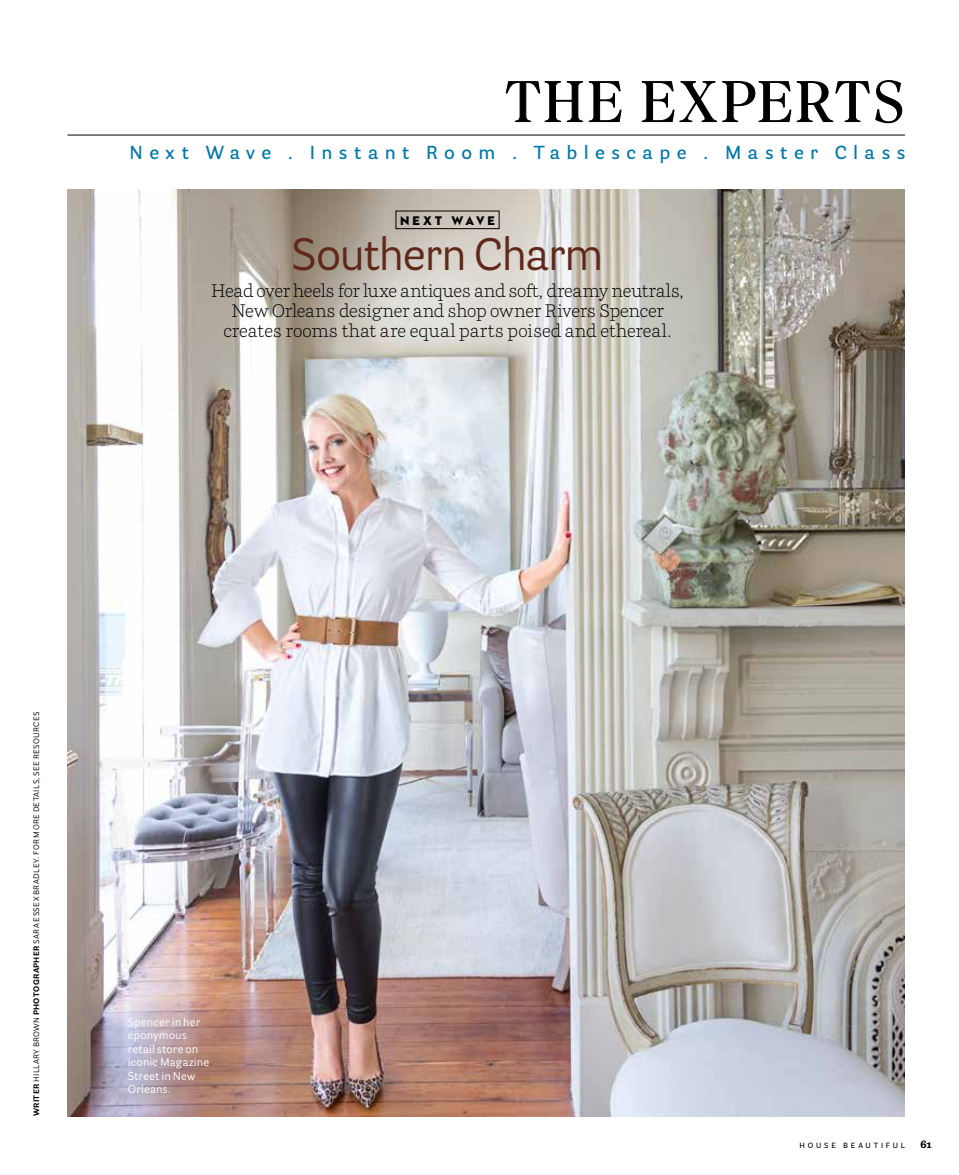
<style>
.page{position:relative;width:959px;height:1175px;background:#fff}
.page>*{position:absolute;margin:0;border:0;box-sizing:border-box;transform-origin:0 0}
.t1{font:300 57px "Superior";letter-spacing:.05em;color:#000}
.t2{font:45px "Parry Grotesque Pro";letter-spacing:-.035em;color:#60281b}
.t3{font:600 18.75px "Parry Grotesque Pro";letter-spacing:.34em;color:#0078a9}
.t4{font:300 18px/20.2px "Parry Pro";letter-spacing:-.005em;color:#000;text-align:center}
.t5{font:12.75px "Neutraface 2 Display Titling";letter-spacing:.235em;color:#000}
.t6{font:11.25px/13.5px "Parry Grotesque Pro";letter-spacing:.015em;color:#fff}
.t7{font:700 10.8px "Parry Pro";color:#000}
.t8{font:7.8px "Parry Grotesque Pro";letter-spacing:.045em;color:#000}
.t9{font:600 7.5px "Parry Grotesque Pro";letter-spacing:.375em;color:#000}
.s1{font-weight:700}
</style>
<div class="page">
<hr style="left:68px;top:135px;width:836px;height:1px;background:#000">
<img style="left:68px;top:189px;width:836px;height:927px">
<svg style="left:505px;top:81px;width:116px;height:41px"></svg>
<svg style="left:641px;top:80px;width:261px;height:43px"></svg>
<div style="left:396px;top:211px;width:103px;height:18px;border:1px solid #000"></div>
<h1 class="t1" style="left:505px;top:67px;width:401px">THE EXPERTS</h1>
<p class="t3" style="left:130px;top:139px;width:777px">Next Wave . Instant Room . Tablescape . Master Class</p>
<p class="t5" style="left:400px;top:212px;width:96px">NEXT WAVE</p>
<h2 class="t2" style="left:291px;top:222px;width:314px">Southern Charm</h2>
<p class="t4" style="left:211px;top:280px;width:474px">Head over heels for luxe antiques and soft, dreamy neutrals,<br>New Orleans designer and shop owner Rivers Spencer creates rooms that are equal parts poised and ethereal.</p>
<p class="t8" style="left:31px;top:1116px;width:407px;rotate:-90deg"><span class="s1">WRITER</span> HILLARY BROWN <span class="s1">PHOTOGRAPHER</span> SARA ESSEX BRADLEY. FOR MORE DETAILS, SEE RESOURCES</p>
<p class="t6" style="left:128px;top:1014px;width:83px">Spencer in her eponymous retail store on iconic Magazine<br>Street in New<br>Orleans.</p>
<p class="t9" style="left:799px;top:1140px;width:107px">HOUSE BEAUTIFUL</p>
<p class="t7" style="left:920px;top:1136px;width:13px">61</p>
</div>
